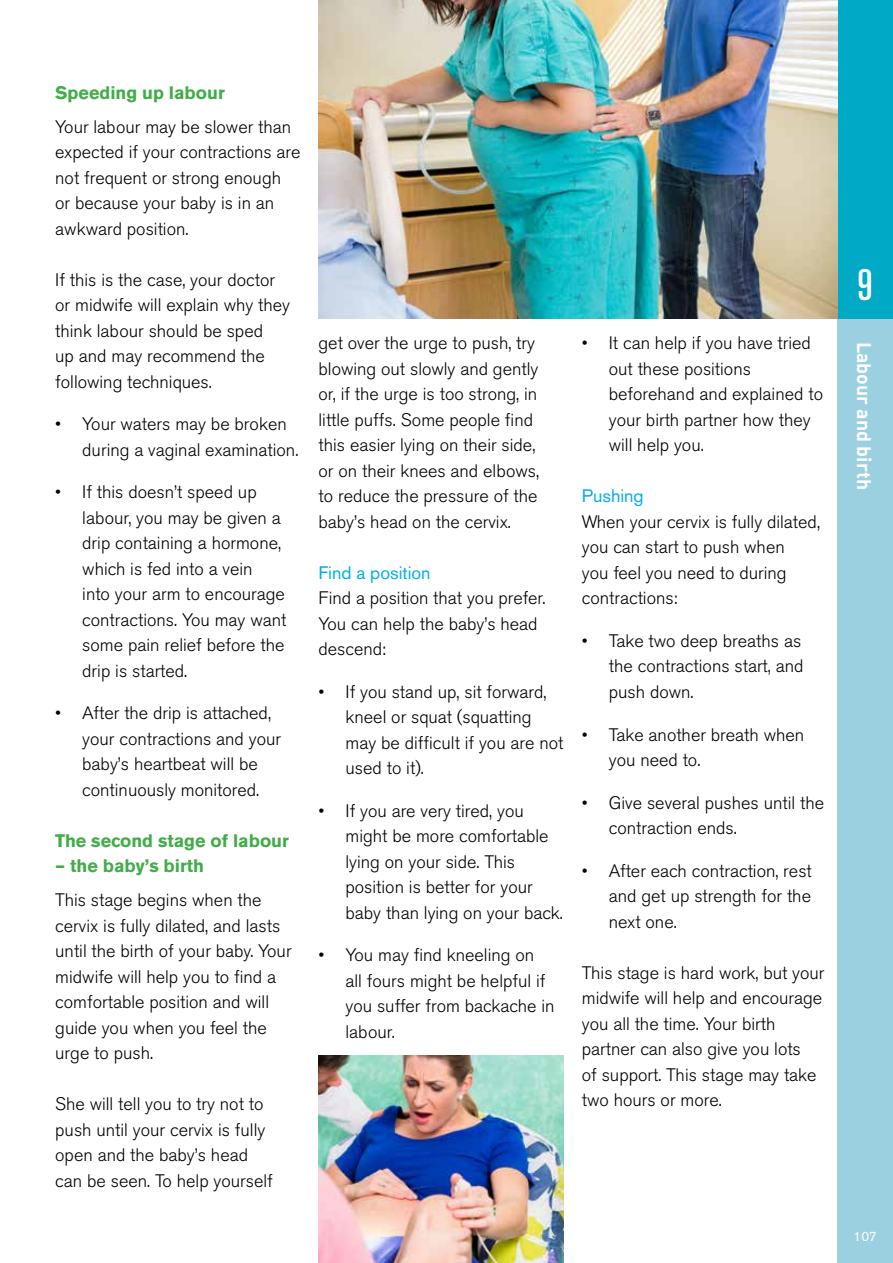
<style>
.page{position:relative;width:893px;height:1263px;background:#fff}
.page>*{position:absolute;margin:0;border:0;box-sizing:border-box;transform-origin:0 0}
.t1{font:500 condensed 43.5px "Akzidenz Grotesk BE";color:#fff}
.t2{font:19.5px "DIN Bold Alternate";color:#fff}
.t3{font:300 18px/25.5px "Akzidenz Grotesk BE";color:#000}
.t4{font:700 18px "Akzidenz Grotesk BE";color:#41ad49}
.t5{font:18px "Akzidenz Grotesk BE";color:#00aeef}
.t6{font:13.5px "Akzidenz Grotesk BE";color:#fff}
</style>
<div class="page">
<div style="left:837px;top:0;width:56px;height:1263px;background:#9bd0e0"></div>
<div style="left:837px;top:0;width:56px;height:319px;background:#00a9c5"></div>
<img style="left:319px;top:0;width:518px;height:319px">
<img style="left:319px;top:1055px;width:245px;height:208px">
<p class="t4" style="left:55px;top:82px;width:171px">Speeding up labour</p>
<p class="t3" style="left:55px;top:114px;width:247px">Your labour may be slower than expected if your contractions are not frequent or strong enough or because your baby is in an awkward position.</p>
<p class="t3" style="left:55px;top:267px;width:236px">If this is the case, your doctor or midwife will explain why they think labour should be sped<br>up and may recommend the following techniques.</p>
<p class="t3" style="left:82px;top:411px;width:218px;text-indent:-27px">• Your waters may be broken during a vaginal examination.</p>
<p class="t3" style="left:82px;top:480px;width:206px;text-indent:-27px">• If this doesn’t speed up labour, you may be given a drip containing a hormone, which is fed into a vein<br>into your arm to encourage contractions. You may want some pain relief before the drip is started.</p>
<p class="t3" style="left:82px;top:701px;width:200px;text-indent:-27px">• After the drip is attached, your contractions and your baby’s heartbeat will be continuously monitored.</p>
<p class="t4" style="left:55px;top:830px;width:235px">The second stage of labour</p>
<p class="t4" style="left:55px;top:856px;width:150px">– the baby’s birth</p>
<p class="t3" style="left:55px;top:888px;width:238px">This stage begins when the cervix is fully dilated, and lasts until the birth of your baby. Your midwife will help you to find a comfortable position and will guide you when you feel the urge to push.</p>
<p class="t3" style="left:55px;top:1092px;width:219px">She will tell you to try not to push until your cervix is fully open and the baby’s head can be seen. To help yourself</p>
<p class="t3" style="left:319px;top:331px;width:222px">get over the urge to push, try blowing out slowly and gently or, if the urge is too strong, in little puffs. Some people find this easier lying on their side, or on their knees and elbows, to reduce the pressure of the baby’s head on the cervix.</p>
<p class="t5" style="left:319px;top:562px;width:114px">Find a position</p>
<p class="t3" style="left:319px;top:586px;width:228px">Find a position that you prefer.<br>You can help the baby’s head descend:</p>
<p class="t3" style="left:346px;top:679px;width:219px;text-indent:-27px">• If you stand up, sit forward, kneel or squat (squatting may be difficult if you are not used to it).</p>
<p class="t3" style="left:346px;top:798px;width:219px;text-indent:-27px">• If you are very tired, you might be more comfortable lying on your side. This position is better for your baby than lying on your back.</p>
<p class="t3" style="left:346px;top:943px;width:210px;text-indent:-27px">• You may find kneeling on all fours might be helpful if you suffer from backache in labour.</p>
<p class="t3" style="left:609px;top:331px;width:216px;text-indent:-27px">• It can help if you have tried out these positions beforehand and explained to your birth partner how they will help you.</p>
<p class="t5" style="left:582px;top:485px;width:63px">Pushing</p>
<p class="t3" style="left:582px;top:509px;width:240px">When your cervix is fully dilated, you can start to push when<br>you feel you need to during contractions:</p>
<p class="t3" style="left:609px;top:628px;width:196px;text-indent:-27px">• Take two deep breaths as the contractions start, and push down.</p>
<p class="t3" style="left:609px;top:722px;width:197px;text-indent:-27px">• Take another breath when you need to.</p>
<p class="t3" style="left:609px;top:790px;width:217px;text-indent:-27px">• Give several pushes until the contraction ends.</p>
<p class="t3" style="left:609px;top:858px;width:204px;text-align:justify;text-indent:-27px">• After each contraction, rest and get up strength for the next one.</p>
<p class="t3" style="left:582px;top:960px;width:244px">This stage is hard work, but your midwife will help and encourage you all the time. Your birth partner can also give you lots<br>of support. This stage may take two hours or more.</p>
<h1 class="t1" style="left:857px;top:261px;width:17px">9</h1>
<p class="t2" style="left:877px;top:342px;width:149px;rotate:90deg">Labour and birth</p>
<p class="t6" style="left:854px;top:1229px;width:25px">107</p>
</div>
